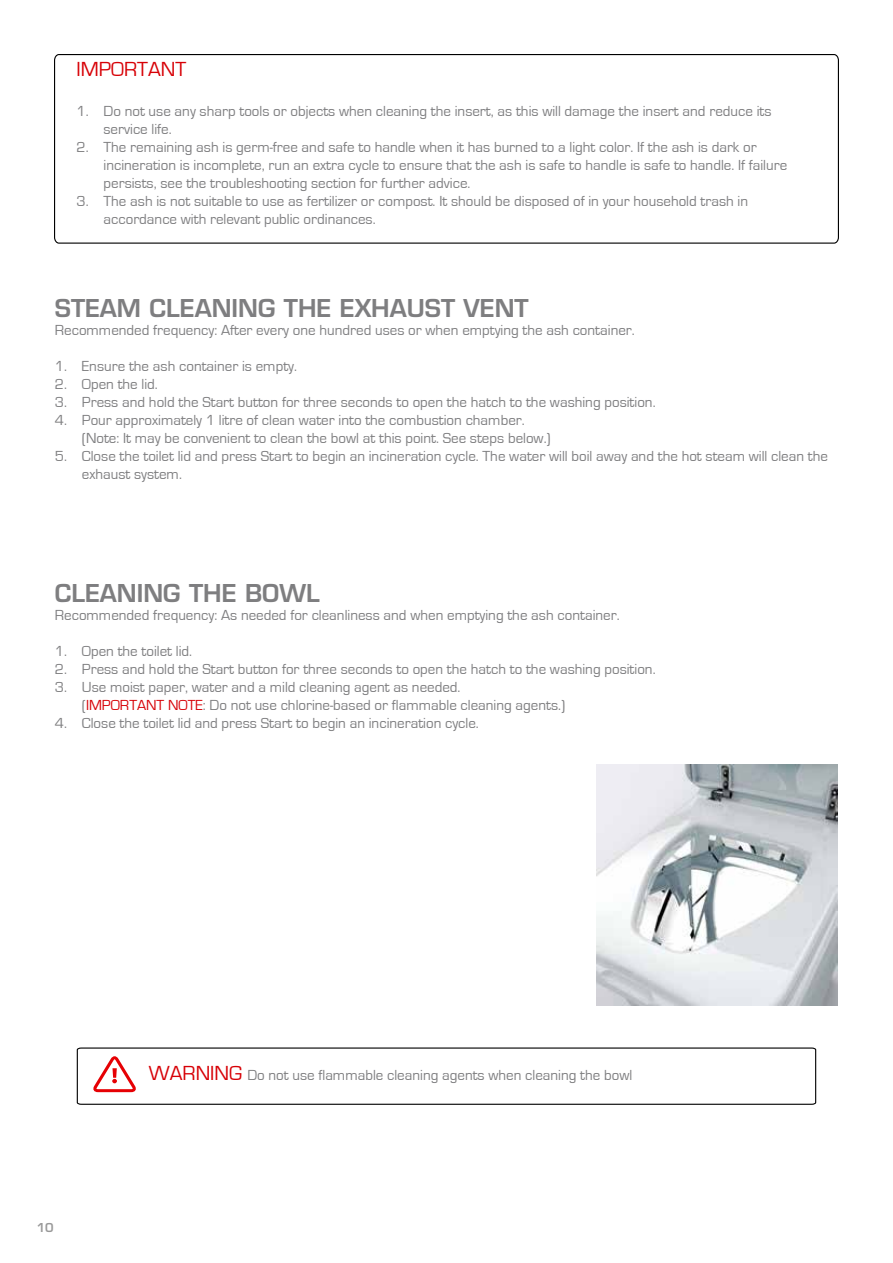
<style>
.page{position:relative;width:893px;height:1263px;background:#fff}
.page>*{position:absolute;margin:0;border:0;box-sizing:border-box;transform-origin:0 0}
.t1{font:600 24px "Eurostile";color:#7e7e80}
.t2{font:21px "Eurostile";color:#d70006}
.t3{font:15px/18px "Eurostile";color:#7e7e80}
.t4{font:600 12px "Eurostile";color:#999}
.s1{color:#d70006}
.s2{font-size:21px;color:#d70006}
</style>
<div class="page">
<svg style="left:54px;top:54px;width:785px;height:190px"></svg>
<img style="left:596px;top:765px;width:241px;height:240px">
<svg style="left:76px;top:1047px;width:741px;height:58px"></svg>
<h2 class="t2" style="left:77px;top:58px;width:111px">IMPORTANT</h2>
<p class="t3" style="left:104px;top:102px;width:669px;text-indent:-27px">1. Do not use any sharp tools or objects when cleaning the insert, as this will damage the insert and reduce its service life.</p>
<p class="t3" style="left:104px;top:138px;width:685px;text-indent:-27px">2. The remaining ash is germ-free and safe to handle when it has burned to a light color. If the ash is dark or incineration is incomplete, run an extra cycle to ensure that the ash is safe to handle is safe to handle. If failure persists, see the troubleshooting section for further advice.</p>
<p class="t3" style="left:104px;top:192px;width:646px;text-indent:-27px">3. The ash is not suitable to use as fertilizer or compost. It should be disposed of in your household trash in accordance with relevant public ordinances.</p>
<h1 class="t1" style="left:55px;top:293px;width:475px">STEAM CLEANING THE EXHAUST VENT</h1>
<p class="t3" style="left:55px;top:321px;width:581px">Recommended frequency: After every one hundred uses or when emptying the ash container.</p>
<p class="t3" style="left:55px;top:357px;width:244px">1. Ensure the ash container is empty.</p>
<p class="t3" style="left:55px;top:375px;width:104px">2. Open the lid.</p>
<p class="t3" style="left:55px;top:393px;width:602px">3. Press and hold the Start button for three seconds to open the hatch to the washing position.</p>
<p class="t3" style="left:82px;top:411px;width:470px;text-indent:-27px">4. Pour approximately 1 litre of clean water into the combustion chamber. (Note: It may be convenient to clean the bowl at this point. See steps below.)</p>
<p class="t3" style="left:82px;top:447px;width:748px;text-indent:-27px">5. Close the toilet lid and press Start to begin an incineration cycle. The water will boil away and the hot steam will clean the exhaust system.</p>
<h1 class="t1" style="left:55px;top:578px;width:266px">CLEANING THE BOWL</h1>
<p class="t3" style="left:55px;top:606px;width:566px">Recommended frequency: As needed for cleanliness and when emptying the ash container.</p>
<p class="t3" style="left:55px;top:642px;width:139px">1. Open the toilet lid.</p>
<p class="t3" style="left:55px;top:660px;width:602px">2. Press and hold the Start button for three seconds to open the hatch to the washing position.</p>
<p class="t3" style="left:82px;top:678px;width:485px;text-indent:-27px">3. Use moist paper, water and a mild cleaning agent as needed.<br>(<span class="s1">IMPORTANT NOTE</span>: Do not use chlorine-based or flammable cleaning agents.)</p>
<p class="t3" style="left:55px;top:714px;width:425px">4. Close the toilet lid and press Start to begin an incineration cycle.</p>
<p class="t4" style="left:37px;top:1220px;width:18px">10</p>
<p class="t3" style="left:149px;top:1066px;width:485px"><span class="s2">WARNING</span> Do not use flammable cleaning agents when cleaning the bowl</p>
</div>
